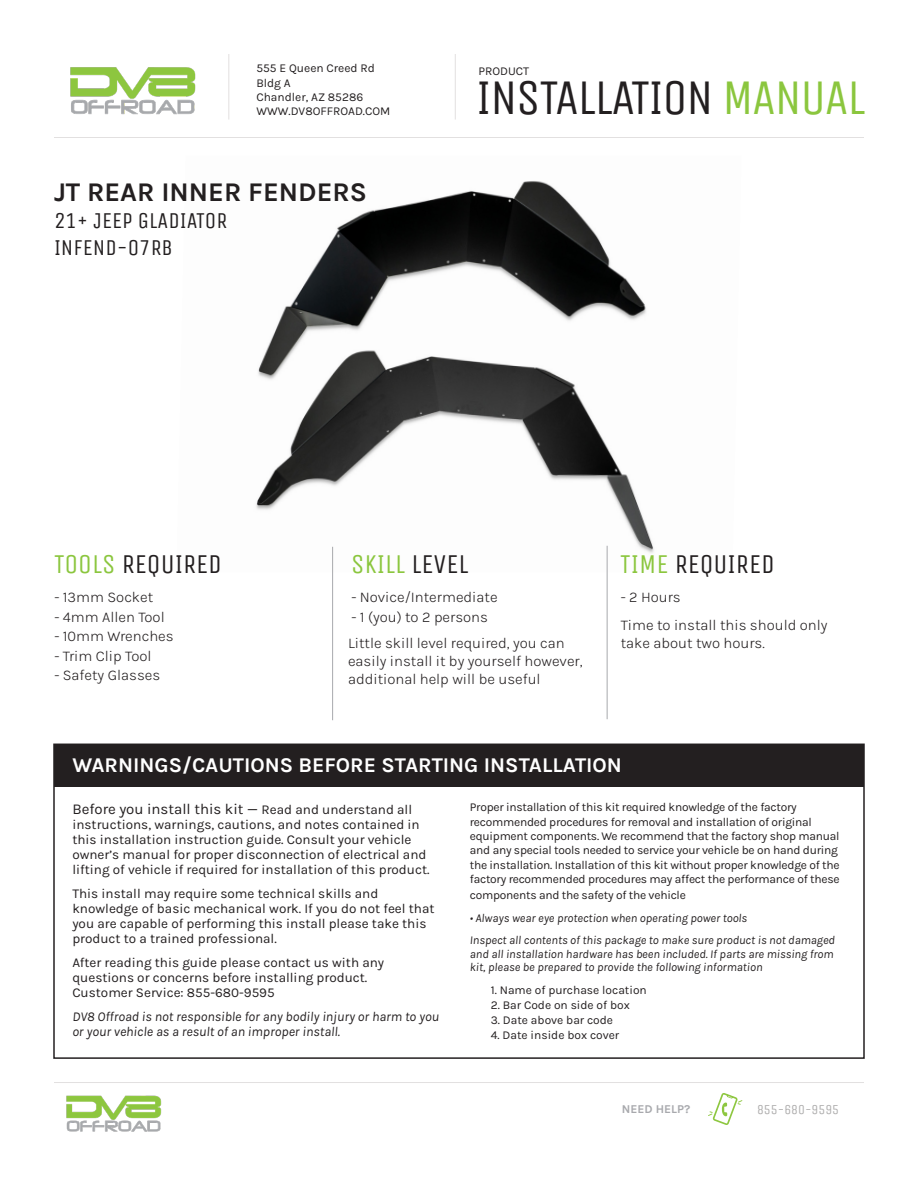
<style>
.page{position:relative;width:918px;height:1188px;background:#fff}
.page>*{position:absolute;margin:0;border:0;box-sizing:border-box;transform-origin:0 0}
.t1{font:49.5px "Unica One";letter-spacing:-.03em;color:#231f20}
.t2{font:27px "Unica One";color:#231f20}
.t3{font:700 27px "Karla";color:#231f20}
.t4{font:27px "Unica One";color:#8bc63e}
.t5{font:22.5px/27px "Unica One";color:#231f20}
.t6{font:700 21px "Karla";color:#fff}
.t7{font:300 15px/18px "Karla";color:#231f20}
.t8{font:15px "Karla";color:#231f20}
.t9{font:13.5px/15px "Karla";color:#231f20}
.t10{font:italic 13.5px/15px "Karla";color:#231f20}
.t11{font:13.5px "Unica One";color:#aeadad}
.t12{font:12px/14.4px "Karla";letter-spacing:-.02em;color:#231f20}
.t13{font:italic 12px/13.5px "Karla";color:#231f20;text-align:justify}
.t14{font:12px/14.4px "Karla";color:#231f20}
.t15{font:700 12px "Karla";color:#a8a9ad}
.s1{color:#8bc63e}
.s2{color:#231f20}
.s3{font-size:13.5px}
</style>
<div class="page">
<img style="left:256px;top:181px;width:398px;height:391px">
<hr style="left:54px;top:137px;width:810px;height:1px;background:#e2e0e0">
<hr style="left:228px;top:54px;width:1px;height:66px;background:#e2e0e0">
<hr style="left:455px;top:54px;width:1px;height:66px;background:#e2e0e0">
<img style="left:70px;top:67px;width:126px;height:48px">
<img style="left:66px;top:1095px;width:96px;height:37px">
<hr style="left:54px;top:1082px;width:810px;height:1px;background:#e2e0e0">
<hr style="left:332px;top:547px;width:1px;height:173px;background:#a8a9ad">
<hr style="left:607px;top:546px;width:1px;height:173px;background:#a8a9ad">
<div style="left:54px;top:744px;width:810px;height:43px;background:#231f20"></div>
<svg style="left:708px;top:1093px;width:34px;height:32px"></svg>
<p class="t14" style="left:256px;top:61px;width:120px">555 E Queen Creed Rd<br>Bldg A<br>Chandler, AZ 85286</p>
<p class="t14" style="left:256px;top:104px;width:135px">WWW.DV8OFFROAD.COM</p>
<p class="t3" style="left:54px;top:174px;width:315px">JT REAR INNER FENDERS</p>
<p class="t5" style="left:54px;top:206px;width:175px">21+ JEEP GLADIATOR<br>INFEND-07RB</p>
<p class="t14" style="left:478px;top:63px;width:52px">PRODUCT</p>
<p class="t1" style="left:476px;top:62px;width:391px">INSTALLATION <span class="s1">MANUAL</span></p>
<p class="t2" style="left:54px;top:545px;width:169px"><span class="s1">TOOLS</span> REQUIRED</p>
<p class="t4" style="left:351px;top:545px;width:119px">SKILL <span class="s2">LEVEL</span></p>
<p class="t2" style="left:620px;top:545px;width:156px"><span class="s1">TIME</span> REQUIRED</p>
<p class="t7" style="left:54px;top:588px;width:100px">- 13mm Socket</p>
<p class="t7" style="left:54px;top:607px;width:112px">- 4mm Allen Tool</p>
<p class="t7" style="left:54px;top:627px;width:121px">- 10mm Wrenches</p>
<p class="t7" style="left:54px;top:646px;width:99px">- Trim Clip Tool</p>
<p class="t7" style="left:54px;top:666px;width:107px">- Safety Glasses</p>
<p class="t7" style="left:351px;top:588px;width:148px">- Novice/Intermediate</p>
<p class="t7" style="left:351px;top:607px;width:138px">- 1 (you) to 2 persons</p>
<p class="t7" style="left:348px;top:633px;width:236px">Little skill level required, you can easily install it by yourself however, additional help will be useful</p>
<p class="t7" style="left:621px;top:588px;width:62px">- 2 Hours</p>
<p class="t7" style="left:621px;top:616px;width:208px">Time to install this should only take about two hours.</p>
<p class="t6" style="left:72px;top:751px;width:551px">WARNINGS/CAUTIONS BEFORE STARTING INSTALLATION</p>
<p class="t8" style="left:72px;top:799px;width:341px">Before you install this kit — <span class="s3">Read and understand all</span></p>
<p class="t9" style="left:72px;top:817px;width:359px">instructions, warnings, cautions, and notes contained in this installation instruction guide. Consult your vehicle owner’s manual for proper disconnection of electrical and lifting of vehicle if required for installation of this product.</p>
<p class="t9" style="left:72px;top:886px;width:364px">This install may require some technical skills and knowledge of basic mechanical work. If you do not feel that you are capable of performing this install please take this product to a trained professional.</p>
<p class="t9" style="left:72px;top:955px;width:313px">After reading this guide please contact us with any questions or concerns before installing product.<br>Customer Service: 855-680-9595</p>
<p class="t10" style="left:72px;top:1009px;width:368px">DV8 Offroad is not responsible for any bodily injury or harm to you or your vehicle as a result of an improper install.</p>
<p class="t12" style="left:470px;top:800px;width:371px">Proper installation of this kit required knowledge of the factory recommended procedures for removal and installation of original equipment components. We recommend that the factory shop manual and any special tools needed to service your vehicle be on hand during the installation. Installation of this kit without proper knowledge of the factory recommended procedures may affect the performance of these</p>
<p class="t12" style="left:470px;top:888px;width:218px">components and the safety of the vehicle</p>
<p class="t13" style="left:470px;top:911px;width:279px">• Always wear eye protection when operating power tools</p>
<p class="t13" style="left:470px;top:933px;width:367px">Inspect all contents of this package to make sure product is not damaged and all installation hardware has been included. If parts are missing from kit, please be prepared to provide the following information</p>
<p class="t14" style="left:491px;top:982px;width:157px">1. Name of purchase location</p>
<p class="t14" style="left:491px;top:997px;width:141px">2. Bar Code on side of box</p>
<p class="t14" style="left:491px;top:1012px;width:124px">3. Date above bar code</p>
<p class="t14" style="left:491px;top:1027px;width:130px">4. Date inside box cover</p>
<p class="t15" style="left:622px;top:1101px;width:70px">NEED HELP?</p>
<p class="t11" style="left:757px;top:1100px;width:84px">855-680-9595</p>
</div>
